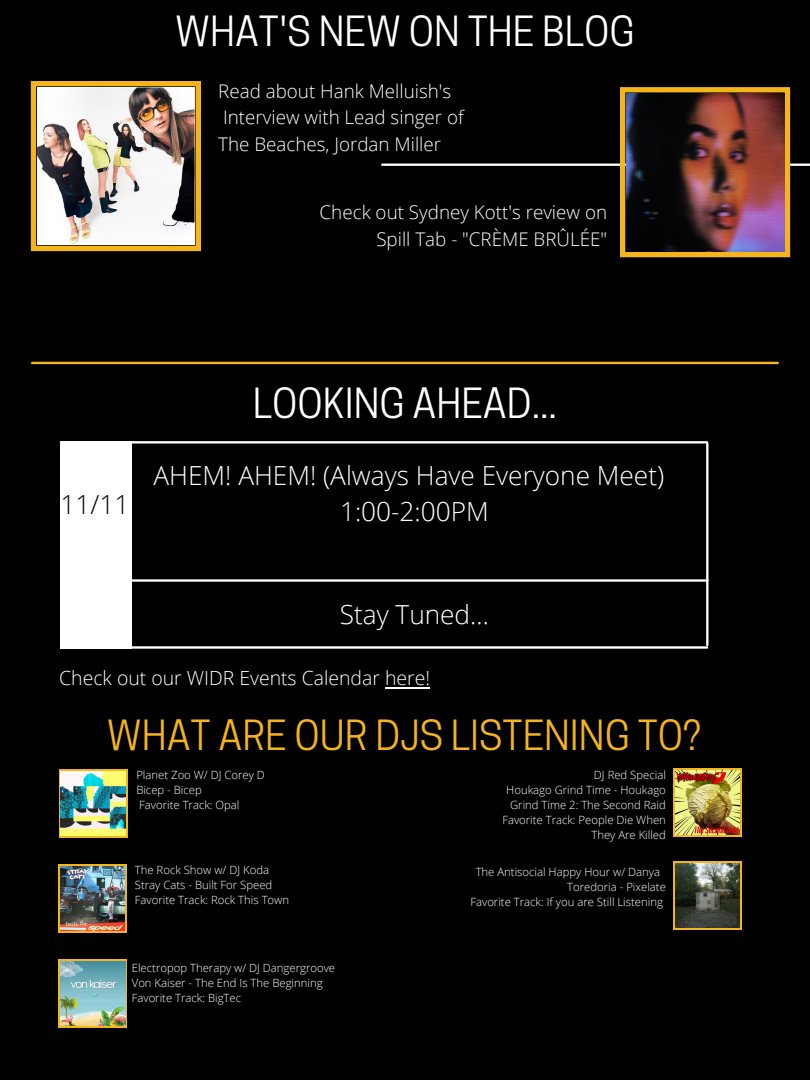
<style>
.page{position:relative;width:810px;height:1080px;background:#000}
.page>*{position:absolute;margin:0;border:0;box-sizing:border-box;transform-origin:0 0}
.t1{font:39.06px "Cooper Hewitt";color:#fff}
.t2{font:39.06px "Cooper Hewitt";color:#f4b41c}
.t3{font:300 26.25px/36.6px "Open Sans";color:#fff;text-align:center}
.t4{font:300 26.25px "Open Sans";color:#000}
.t5{font:300 19.44px "Open Sans";color:#fff}
.t6{font:300 18.81px/26.2px "Open Sans";color:#fff}
.t7{font:300 11.31px/15px "Open Sans";color:#fff}
</style>
<div class="page">
<hr style="left:32px;top:362px;width:746px;height:2px;background:#f4b41c">
<hr style="left:382px;top:164px;width:428px;height:2px;background:#fff">
<svg style="left:673px;top:769px;width:69px;height:68px"></svg>
<div style="left:60px;top:441px;width:72px;height:207px;background:#fff"></div>
<hr style="left:62px;top:441px;width:645px;height:3px;background:#fff">
<hr style="left:62px;top:646px;width:645px;height:3px;background:#fff">
<hr style="left:706px;top:444px;width:2px;height:201px;background:#fff">
<img style="left:676px;top:771px;width:64px;height:64px">
<svg style="left:31px;top:81px;width:170px;height:170px;background:#d79f18"></svg>
<svg style="left:59px;top:769px;width:68px;height:69px"></svg>
<img style="left:61px;top:771px;width:64px;height:64px">
<svg style="left:58px;top:864px;width:69px;height:69px"></svg>
<img style="left:60px;top:866px;width:64px;height:64px">
<svg style="left:673px;top:861px;width:69px;height:69px"></svg>
<img style="left:676px;top:864px;width:64px;height:64px">
<img style="left:620px;top:87px;width:170px;height:170px">
<img style="left:37px;top:87px;width:158px;height:158px">
<svg style="left:58px;top:959px;width:69px;height:69px"></svg>
<hr style="left:62px;top:579px;width:646px;height:3px;background:#fff">
<img style="left:61px;top:962px;width:64px;height:63px">
<hr style="left:385px;top:687px;width:45px;height:2px;background:#fff">
<h1 class="t1" style="left:175px;top:17px;width:461px">WHAT'S NEW ON THE BLOG</h1>
<h3 class="t6" style="left:218px;top:78px;width:247px">Read about Hank Melluish's<br>Interview with Lead singer of<br>The Beaches, Jordan Miller</h3>
<h3 class="t6" style="left:320px;top:199px;width:289px;text-align:right">Check out Sydney Kott's review on<br>Spill Tab - "CRÈME BRÛLÉE"</h3>
<h2 class="t4" style="left:61px;top:486px;width:70px">11/11</h2>
<h1 class="t1" style="left:253px;top:389px;width:306px">LOOKING AHEAD...</h1>
<h2 class="t3" style="left:154px;top:456px;width:512px">AHEM! AHEM! (Always Have Everyone Meet)<br>1:00-2:00PM</h2>
<h2 class="t3" style="left:340px;top:596px;width:151px">Stay Tuned...</h2>
<h3 class="t5" style="left:59px;top:664px;width:372px">Check out our WIDR Events Calendar here!</h3>
<h1 class="t2" style="left:107px;top:721px;width:596px">WHAT ARE OUR DJS LISTENING TO?</h1>
<p class="t7" style="left:136px;top:767px;width:130px">Planet Zoo W/ DJ Corey D<br>Bicep - Bicep<br>Favorite Track: Opal</p>
<p class="t7" style="left:135px;top:862px;width:156px">The Rock Show w/ DJ Koda<br>Stray Cats - Built For Speed<br>Favorite Track: Rock This Town</p>
<p class="t7" style="left:132px;top:960px;width:205px">Electropop Therapy w/ DJ Dangergroove<br>Von Kaiser - The End Is The Beginning<br>Favorite Track: BigTec</p>
<p class="t7" style="left:502px;top:767px;width:165px;text-align:right">DJ Red Special<br>Houkago Grind Time - Houkago<br>Grind Time 2: The Second Raid<br>Favorite Track: People Die When<br>They Are Killed</p>
<p class="t7" style="left:476px;top:864px;width:186px">The Antisocial Happy Hour w/ Danya</p>
<p class="t7" style="left:567px;top:879px;width:100px">Toredoria - Pixelate</p>
<p class="t7" style="left:470px;top:894px;width:194px">Favorite Track: If you are Still Listening</p>
</div>
